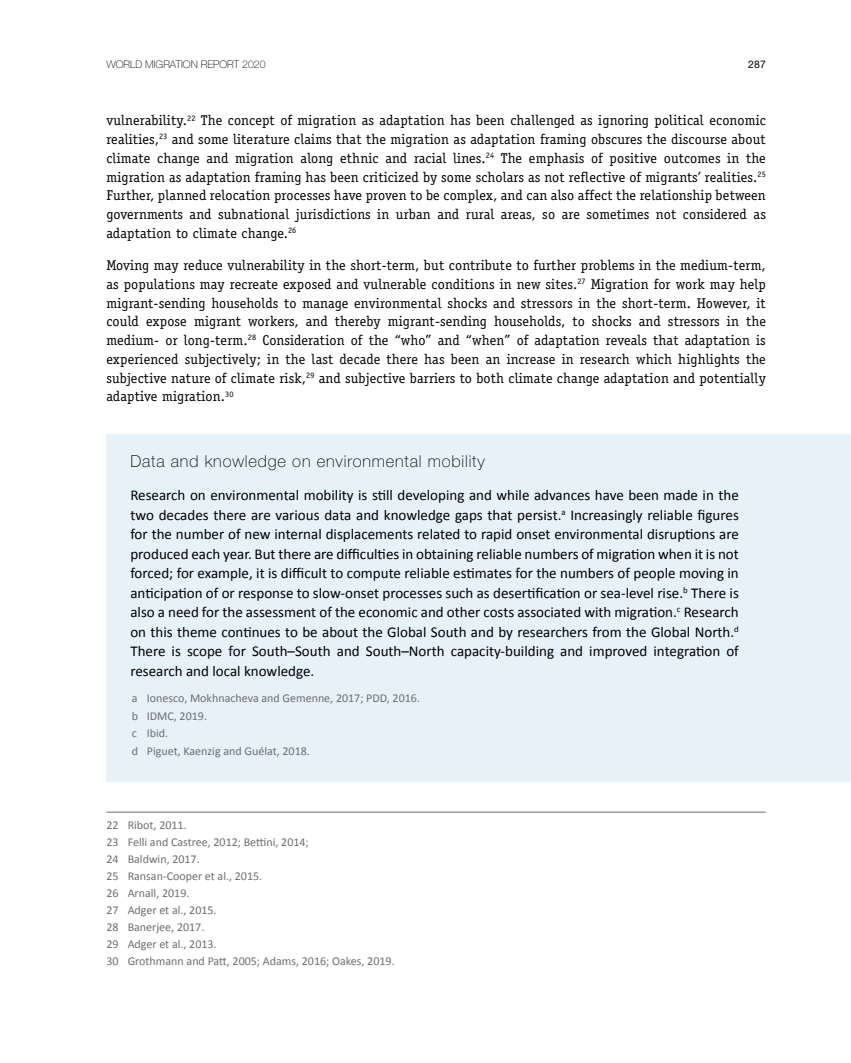
<style>
.page{position:relative;width:851px;height:1063px;background:#fff}
.page>*{position:absolute;margin:0;border:0;box-sizing:border-box;transform-origin:0 0}
.t1{font:100 16.5px "Helvetica Neue";letter-spacing:.05em;color:#000}
.t2{font:15px/19.5px "Calibri";color:#000;text-align:justify}
.t3{font:14.25px/18.8px "Officina Serif";letter-spacing:.01em;color:#000;text-align:justify}
.t4{font:12px/17px "Calibri";color:#6d6e71}
.t5{font:100 10.5px "Helvetica Neue";color:#000}
.t6{font:10.5px "Helvetica Neue";color:#000}
</style>
<div class="page">
<div style="left:106px;top:434px;width:744px;height:347px;background:#e7f1fa"></div>
<hr style="left:106px;top:812px;width:659px;height:1px;background:#6d6e71">
<p class="t5" style="left:106px;top:58px;width:161px">WORLD MIGRATION REPORT 2020</p>
<p class="t6" style="left:748px;top:58px;width:19px">287</p>
<p class="t3" style="left:106px;top:111px;width:661px">vulnerability.<sup>22</sup> The concept of migration as adaptation has been challenged as ignoring political economic realities,<sup>23</sup> and some literature claims that the migration as adaptation framing obscures the discourse about climate change and migration along ethnic and racial lines.<sup>24</sup> The emphasis of positive outcomes in the migration as adaptation framing has been criticized by some scholars as not reflective of migrants’ realities.<sup>25<br></sup>Further, planned relocation processes have proven to be complex, and can also affect the relationship between governments and subnational jurisdictions in urban and rural areas, so are sometimes not considered as adaptation to climate change.<sup>26</sup></p>
<p class="t3" style="left:106px;top:256px;width:661px">Moving may reduce vulnerability in the short-term, but contribute to further problems in the medium-term, as populations may recreate exposed and vulnerable conditions in new sites.<sup>27</sup> Migration for work may help migrant-sending households to manage environmental shocks and stressors in the short-term. However, it could expose migrant workers, and thereby migrant-sending households, to shocks and stressors in the medium- or long-term.<sup>28</sup> Consideration of the “who” and “when” of adaptation reveals that adaptation is experienced subjectively; in the last decade there has been an increase in research which highlights the subjective nature of climate risk,<sup>29</sup> and subjective barriers to both climate change adaptation and potentially adaptive migration.<sup>30</sup></p>
<p class="t1" style="left:130px;top:452px;width:356px">Data and knowledge on environmental mobility</p>
<p class="t2" style="left:130px;top:485px;width:610px">Research on environmental mobility is still developing and while advances have been made in the two decades there are various data and knowledge gaps that persist.<sup>a</sup> Increasingly reliable figures for the number of new internal displacements related to rapid onset environmental disruptions are produced each year. But there are difficulties in obtaining reliable numbers of migration when it is not forced; for example, it is difficult to compute reliable estimates for the numbers of people moving in anticipation of or response to slow-onset processes such as desertification or sea-level rise.<sup>b</sup> There is also a need for the assessment of the economic and other costs associated with migration.<sup>c</sup> Research on this theme continues to be about the Global South and by researchers from the Global North.<sup>d </sup>There is scope for South–South and South–North capacity-building and improved integration of research and local knowledge.</p>
<p class="t4" style="left:132px;top:689px;width:289px;line-height:17.7px">a Ionesco, Mokhnacheva and Gemenne, 2017; PDD, 2016. b IDMC, 2019.<br>c Ibid.<br>d Piguet, Kaenzig and Guélat, 2018.</p>
<p class="t4" style="left:106px;top:817px;width:290px">22 Ribot, 2011.<br>23 Felli and Castree, 2012; Bettini, 2014;<br>24 Baldwin, 2017.<br>25 Ransan-Cooper et al., 2015.<br>26 Arnall, 2019.<br>27 Adger et al., 2015.<br>28 Banerjee, 2017.<br>29 Adger et al., 2013.<br>30 Grothmann and Patt, 2005; Adams, 2016; Oakes, 2019.</p>
</div>
